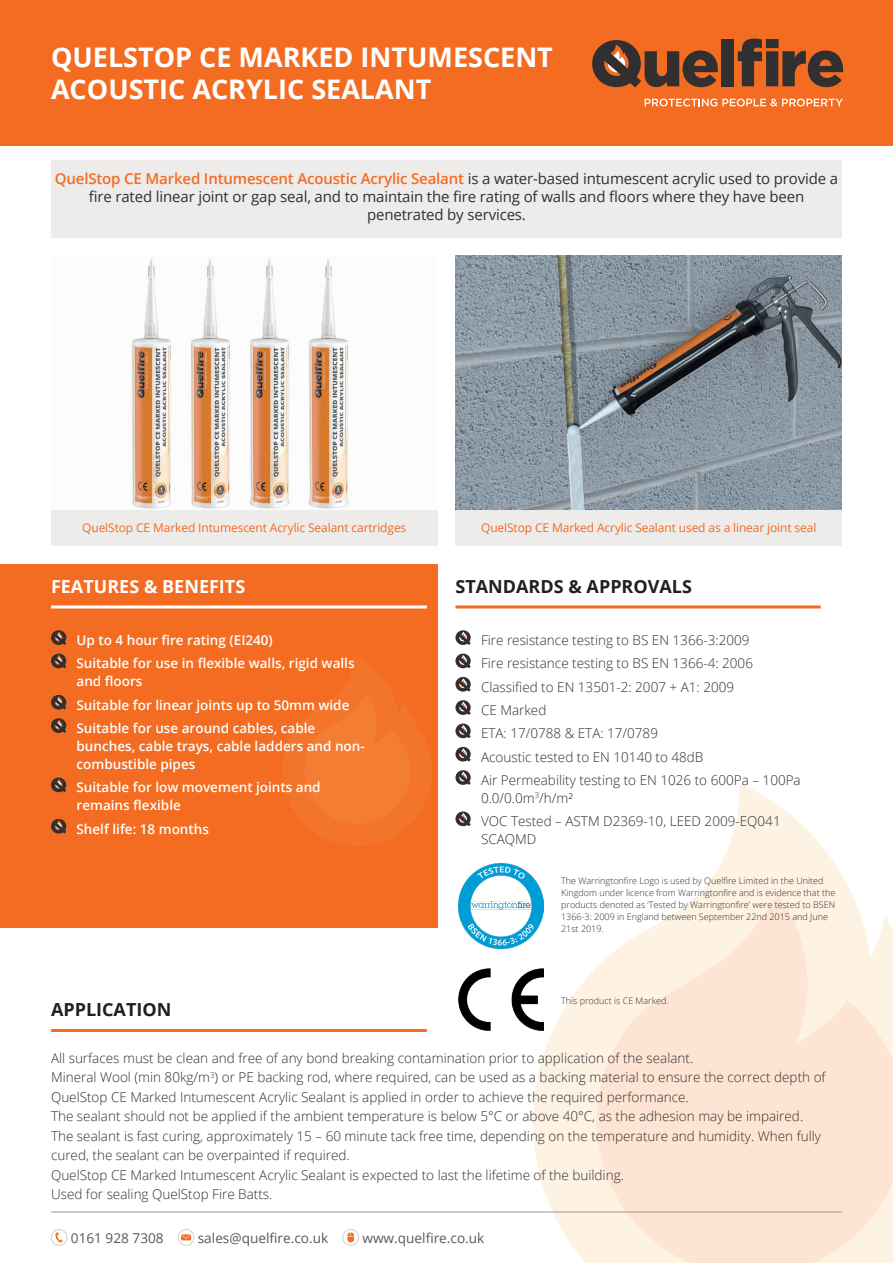
<style>
.page{position:relative;width:893px;height:1263px;background:#fff}
.page>*{position:absolute;margin:0;border:0;box-sizing:border-box;transform-origin:0 0}
.t1{font:700 27px/32.4px "Open Sans";color:#fff}
.t2{font:700 18px "Open Sans";color:#231f20}
.t3{font:700 18px "Open Sans";color:#fff}
.t4{font:15px/18px "Open Sans";letter-spacing:-.01em;color:#312f30;text-align:center}
.t5{font:13.65px "Open Sans";color:#57585a}
.t6{font:300 13.5px/18px "Open Sans";color:#312f30}
.t7{font:600 13.5px/18px "Open Sans";color:#fff}
.t8{font:12px "Open Sans";letter-spacing:-.01em;color:#f36c21}
.t9{font:300 9px/12px "Open Sans";color:#312f30}
.s1{font-weight:600;color:#f36c21}
</style>
<div class="page">
<svg style="left:533px;top:784px;width:318px;height:479px"></svg>
<svg style="left:597px;top:893px;width:296px;height:370px;background:#fde9d9"></svg>
<div style="left:0;top:0;width:893px;height:145px;background:#f36c21"></div>
<svg style="left:592px;top:40px;width:126px;height:47px"></svg>
<div style="left:721px;top:39px;width:13px;height:47px;background:#312f30"></div>
<svg style="left:738px;top:39px;width:105px;height:48px"></svg>
<svg style="left:645px;top:99px;width:198px;height:8px"></svg>
<div style="left:0;top:564px;width:437px;height:364px;background:#f36c21"></div>
<svg style="left:283px;top:656px;width:149px;height:189px"></svg>
<div style="left:51px;top:161px;width:791px;height:77px;background:#eeebeb"></div>
<div style="left:51px;top:1229px;width:16px;height:16px;border:1px solid #d3d0ce;border-radius:50%"></div>
<svg style="left:55px;top:1232px;width:8px;height:11px"></svg>
<div style="left:178px;top:1229px;width:16px;height:16px;border:1px solid #d3d0ce;border-radius:50%"></div>
<svg style="left:181px;top:1234px;width:10px;height:6px"></svg>
<div style="left:342px;top:1229px;width:17px;height:16px;border:1px solid #d3d0ce;border-radius:50%"></div>
<svg style="left:347px;top:1232px;width:7px;height:10px"></svg>
<svg style="left:51px;top:630px;width:15px;height:15px"></svg>
<svg style="left:51px;top:654px;width:15px;height:14px"></svg>
<svg style="left:51px;top:695px;width:15px;height:15px"></svg>
<svg style="left:51px;top:718px;width:15px;height:15px"></svg>
<svg style="left:51px;top:777px;width:15px;height:15px"></svg>
<svg style="left:51px;top:819px;width:15px;height:15px"></svg>
<svg style="left:455px;top:630px;width:16px;height:15px"></svg>
<svg style="left:455px;top:654px;width:16px;height:14px"></svg>
<svg style="left:455px;top:677px;width:16px;height:15px"></svg>
<svg style="left:455px;top:700px;width:16px;height:15px"></svg>
<svg style="left:455px;top:723px;width:16px;height:15px"></svg>
<svg style="left:455px;top:747px;width:16px;height:15px"></svg>
<svg style="left:455px;top:770px;width:16px;height:15px"></svg>
<svg style="left:455px;top:811px;width:16px;height:15px"></svg>
<hr style="left:51px;top:605px;width:376px;height:3px;background:#fff">
<hr style="left:455px;top:605px;width:366px;height:3px;background:#f36c21">
<hr style="left:51px;top:1029px;width:376px;height:3px;background:#f36c21">
<img style="left:131px;top:259px;width:218px;height:250px">
<img style="left:455px;top:256px;width:387px;height:254px">
<div style="left:51px;top:510px;width:386px;height:36px;background:#eeebeb"></div>
<div style="left:455px;top:510px;width:387px;height:36px;background:#eeebeb"></div>
<hr style="left:51px;top:1211px;width:791px;height:1px;background:#99989b">
<img style="left:458px;top:863px;width:85px;height:85px">
<img style="left:458px;top:968px;width:85px;height:62px">
<p class="t1" style="left:51px;top:40px;width:503px">QUELSTOP CE MARKED INTUMESCENT<br>ACOUSTIC ACRYLIC SEALANT</p>
<p class="t4" style="left:55px;top:169px;width:785px"><span class="s1">QuelStop CE Marked Intumescent Acoustic Acrylic Sealant</span> is a water-based intumescent acrylic used to provide a fire rated linear joint or gap seal, and to maintain the fire rating of walls and floors where they have been penetrated by services.</p>
<p class="t8" style="left:82px;top:519px;width:326px">QuelStop CE Marked Intumescent Acrylic Sealant cartridges</p>
<p class="t8" style="left:481px;top:519px;width:337px">QuelStop CE Marked Acrylic Sealant used as a linear joint seal</p>
<p class="t3" style="left:51px;top:574px;width:196px">FEATURES &amp; BENEFITS</p>
<p class="t2" style="left:455px;top:574px;width:238px">STANDARDS &amp; APPROVALS</p>
<p class="t7" style="left:77px;top:631px;width:198px">Up to 4 hour fire rating (EI240)</p>
<p class="t7" style="left:77px;top:654px;width:280px">Suitable for use in flexible walls, rigid walls and floors</p>
<p class="t7" style="left:77px;top:695px;width:274px">Suitable for linear joints up to 50mm wide</p>
<p class="t7" style="left:77px;top:719px;width:290px">Suitable for use around cables, cable bunches, cable trays, cable ladders and non&shy;combustible pipes</p>
<p class="t7" style="left:77px;top:778px;width:246px">Suitable for low movement joints and remains flexible</p>
<p class="t7" style="left:77px;top:819px;width:134px">Shelf life: 18 months</p>
<p class="t2" style="left:51px;top:997px;width:122px">APPLICATION</p>
<p class="t6" style="left:481px;top:631px;width:270px">Fire resistance testing to BS EN 1366-3:2009</p>
<p class="t6" style="left:481px;top:654px;width:274px">Fire resistance testing to BS EN 1366-4: 2006</p>
<p class="t6" style="left:481px;top:677px;width:255px">Classified to EN 13501-2: 2007 + A1: 2009</p>
<p class="t6" style="left:481px;top:701px;width:67px">CE Marked</p>
<p class="t6" style="left:481px;top:724px;width:179px">ETA: 17/0788 &amp; ETA: 17/0789</p>
<p class="t6" style="left:481px;top:747px;width:224px">Acoustic tested to EN 10140 to 48dB</p>
<p class="t6" style="left:481px;top:771px;width:321px">Air Permeability testing to EN 1026 to 600Pa – 100Pa<br>0.0/0.0m<sup>3</sup>/h/m²</p>
<p class="t6" style="left:481px;top:812px;width:301px">VOC Tested – ASTM D2369-10, LEED 2009-EQ041<br>SCAQMD</p>
<p class="t9" style="left:561px;top:875px;width:276px">The Warringtonfi re Logo is used by Quelfi re Limited in the United Kingdom under licence from Warringtonfire and is evidence that the products denoted as ‘Tested by Warringtonfi re’ were tested to BSEN 1366-3: 2009 in England between September 22nd 2015 and June 21st 2019.</p>
<p class="t9" style="left:561px;top:994px;width:109px">This product is CE Marked.</p>
<p class="t6" style="left:51px;top:1048px;width:644px">All surfaces must be clean and free of any bond breaking contamination prior to application of the sealant.</p>
<p class="t6" style="left:51px;top:1067px;width:776px;line-height:19.5px">Mineral Wool (min 80kg/m<sup>3</sup>) or PE backing rod, where required, can be used as a backing material to ensure the correct depth of<br>QuelStop CE Marked Intumescent Acrylic Sealant is applied in order to achieve the required performance.</p>
<p class="t6" style="left:51px;top:1107px;width:754px">The sealant should not be applied if the ambient temperature is below 5°C or above 40°C, as the adhesion may be impaired.</p>
<p class="t6" style="left:51px;top:1125px;width:771px;line-height:19.5px">The sealant is fast curing, approximately 15 – 60 minute tack free time, depending on the temperature and humidity. When fully cured, the sealant can be overpainted if required.</p>
<p class="t6" style="left:51px;top:1165px;width:574px">QuelStop CE Marked Intumescent Acrylic Sealant is expected to last the lifetime of the building.</p>
<p class="t6" style="left:51px;top:1185px;width:223px">Used for sealing QuelStop Fire Batts.</p>
<p class="t5" style="left:71px;top:1228px;width:94px">0161 928 7308</p>
<p class="t5" style="left:198px;top:1228px;width:132px">sales@quelfire.co.uk</p>
<p class="t5" style="left:362px;top:1228px;width:124px">www.quelfire.co.uk</p>
</div>
